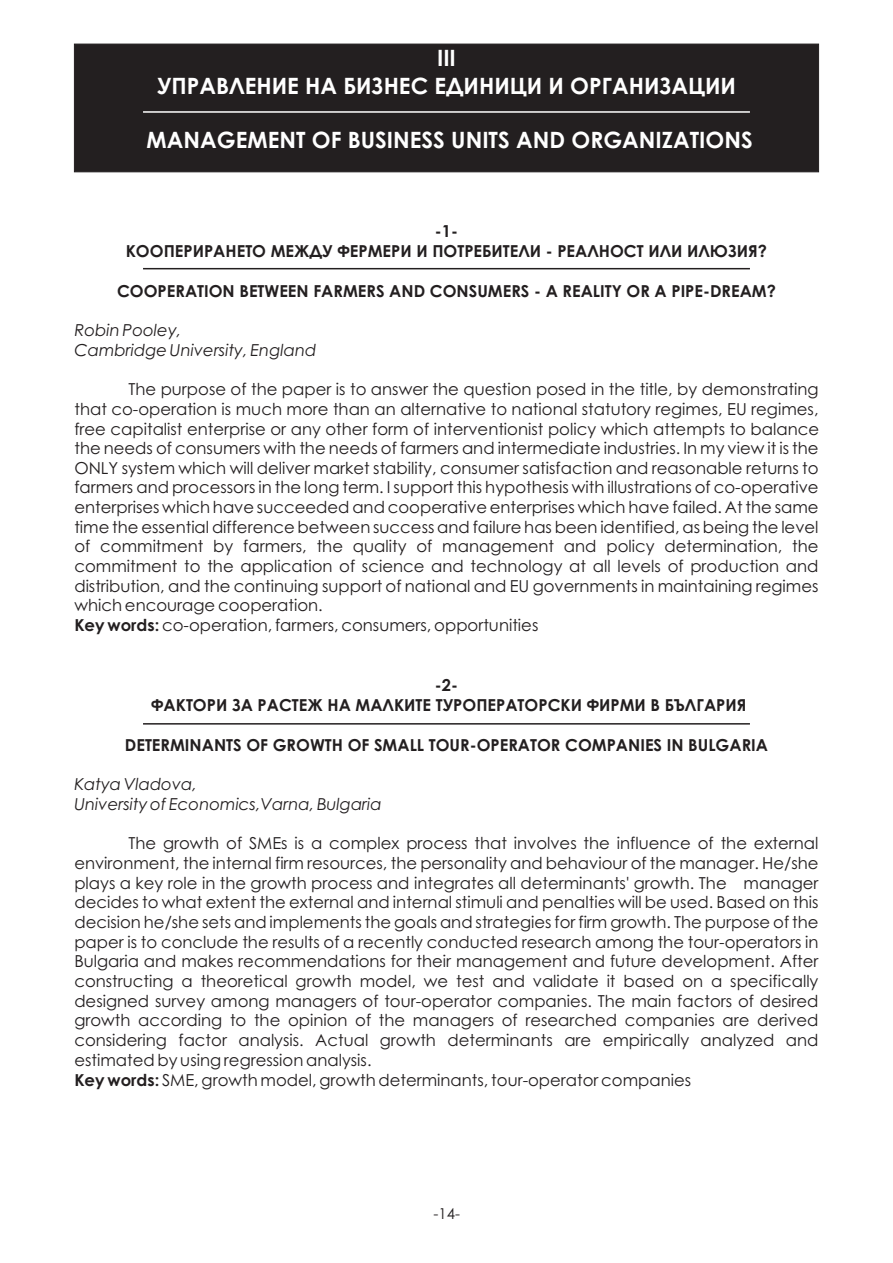
<style>
.page{position:relative;width:893px;height:1263px;background:#fff}
.page>*{position:absolute;margin:0;border:0;box-sizing:border-box;transform-origin:0 0}
.t1{font:700 22.5px/27.3px "Century Gothic";color:#fff;text-align:center}
.t2{font:16.5px/19.6px "Century Gothic";color:#231f20}
.t3{font:700 16.5px/20px "Century Gothic";color:#231f20;text-align:center}
.t4{font:italic 16.5px/19.6px "Century Gothic";color:#231f20}
.t5{font:15px "Century Gothic";color:#231f20}
.s1{font-weight:700}
</style>
<div class="page">
<div style="left:74px;top:43px;width:745px;height:130px;background:#231f20"></div>
<hr style="left:143px;top:111px;width:607px;height:2px;background:#fff">
<hr style="left:143px;top:268px;width:607px;height:1px;background:#231f20">
<hr style="left:143px;top:723px;width:607px;height:2px;background:#231f20">
<h1 class="t1" style="left:157px;top:47px;width:580px">IІІ<br>УПРАВЛЕНИЕ НА БИЗНЕС ЕДИНИЦИ И ОРГАНИЗАЦИИ</h1>
<h1 class="t1" style="left:147px;top:128px;width:608px">MANAGEMENT OF BUSINESS UNITS AND ORGANIZATIONS</h1>
<p class="t3" style="left:435px;top:222px;width:25px">-1-</p>
<p class="t3" style="left:126px;top:242px;width:643px">КООПЕРИРАНEТO МЕЖДУ ФЕРМЕРИ И ПОТРЕБИТЕЛИ - РЕАЛНОСТ ИЛИ ИЛЮЗИЯ?</p>
<p class="t3" style="left:117px;top:282px;width:661px">COOPERATION BETWEEN FARMERS AND CONSUMERS - A REALITY OR A PIPE-DREAM?</p>
<p class="t4" style="left:74px;top:322px;width:243px">Robin Pooley,<br>Cambridge University, England</p>
<p class="t2" style="left:74px;top:381px;width:746px;text-indent:54px">The purpose of the paper is to answer the question posed in the title, by demonstrating that co-operation is much more than an alternative to national statutory regimes, EU regimes, free capitalist enterprise or any other form of interventionist policy which attempts to balance the needs of consumers with the needs of farmers and intermediate industries. In my view it is the ONLY system which will deliver market stability, consumer satisfaction and reasonable returns to farmers and processors in the long term. I support this hypothesis with illustrations of co-operative enterprises which have succeeded and cooperative enterprises which have failed. At the same time the essential difference between success and failure has been identified, as being the level of commitment by farmers, the quality of management and policy determination, the commitment to the application of science and technology at all levels of production and distribution, and the continuing support of national and EU governments in maintaining regimes which encourage cooperation.<br><span class="s1">Key words:</span> co-operation, farmers, consumers, opportunities</p>
<p class="t3" style="left:151px;top:677px;width:597px">-2-<br>ФАКТОРИ ЗА РАСТЕЖ НА МАЛКИТЕ ТУРОПЕРАТОРСКИ ФИРМИ В БЪЛГАРИЯ</p>
<p class="t3" style="left:125px;top:737px;width:645px">DETERMINANTS OF GROWTH OF SMALL TOUR-OPERATOR COMPANIES IN BULGARIA</p>
<p class="t4" style="left:74px;top:776px;width:309px">Katya Vladova,<br>University of Economics,Varna, Bulgaria</p>
<p class="t2" style="left:74px;top:835px;width:746px;text-indent:54px">The growth of SMEs is a complex process that involves the influence of the external environment, the internal firm resources, the personality and behaviour of the manager. He/she plays a key role in the growth process and integrates all determinants' growth. The manager decides to what extent the external and internal stimuli and penalties will be used. Based on this decision he/she sets and implements the goals and strategies for firm growth. The purpose of the paper is to conclude the results of a recently conducted research among the tour-operators in Bulgaria and makes recommendations for their management and future development. After constructing a theoretical growth model, we test and validate it based on a specifically designed survey among managers of tour-operator companies. The main factors of desired growth according to the opinion of the managers of researched companies are derived considering factor analysis. Actual growth determinants are empirically analyzed and estimated by using regression analysis.<br><span class="s1">Key words:</span> SME, growth model, growth determinants, tour-operator companies</p>
<p class="t5" style="left:433px;top:1208px;width:28px">-14-</p>
</div>
